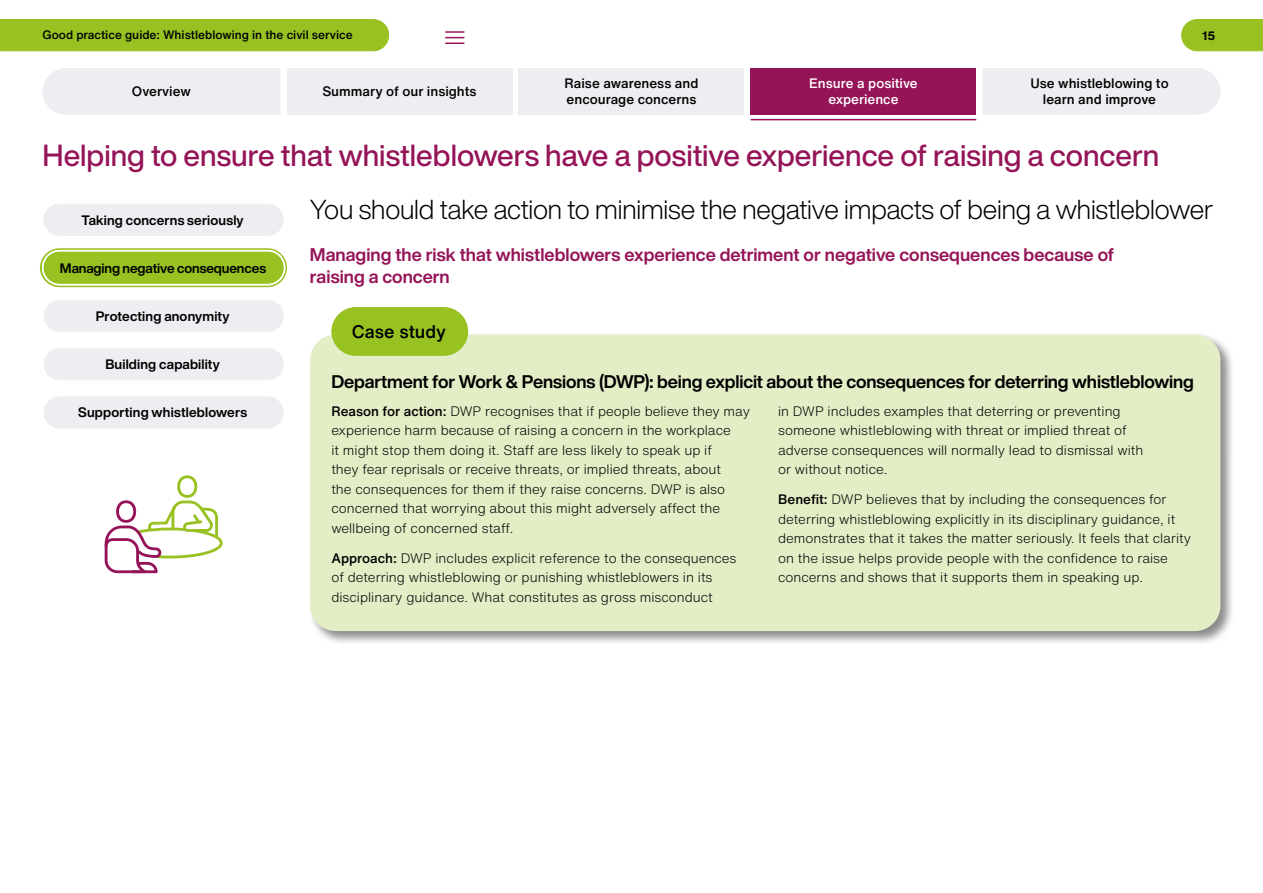
<style>
.page{position:relative;width:1263px;height:893px;background:#fff}
.page>*{position:absolute;margin:0;border:0;box-sizing:border-box;transform-origin:0 0}
.t1{font:500 30px "Helvetica Now Display";color:#951458}
.t2{font:300 27px "Helvetica Now Display";letter-spacing:-.005em;color:#000}
.t3{font:700 18px/22.5px "Helvetica Now Display";color:#951458}
.Insights_heading_3_black{font:700 18px "Helvetica Now Display";letter-spacing:-.01em;color:#000}
.Button_black{font:500 18px "Helvetica Now Text";letter-spacing:-.005em;color:#000}
.Insights_body_text{font:300 13.5px/19.5px "Helvetica Now Text";color:#000}
.t4{font:700 13.5px "Helvetica Now Display";letter-spacing:.01em;color:#000}
.t5{font:500 13.5px/16.5px "Helvetica Now Text";color:#000}
.t6{font:500 13.5px/16.5px "Helvetica Now Text";color:#fff;text-align:center}
.t7{font:500 12px "Helvetica Now Text";color:#000}
.t8{font:700 12px "Helvetica Now Text";color:#000}
.s1{font-weight:500}
</style>
<div class="page">
<div style="left:287px;top:68px;width:225px;height:47px;background:#eeedf2"></div>
<div style="left:519px;top:68px;width:225px;height:47px;background:#eeedf2"></div>
<div style="left:751px;top:68px;width:225px;height:47px;background:#951458"></div>
<hr style="left:751px;top:119px;width:225px;height:1px;background:#951458">
<div style="left:43px;top:68px;width:237px;height:47px;background:#eeedf2"></div>
<div style="left:983px;top:68px;width:237px;height:47px;background:#eeedf2"></div>
<svg style="left:446px;top:31px;width:18px;height:13px"></svg>
<svg style="left:1181px;top:19px;width:82px;height:32px;background:#9cc42b"></svg>
<div style="left:0;top:19px;width:389px;height:32px;background:#98c222"></div>
<div style="left:308px;top:333px;width:926px;height:312px;background:#000;opacity:.45"></div>
<div style="left:310px;top:335px;width:910px;height:296px;background:#e3edc6;border-radius:26px"></div>
<div style="left:331px;top:307px;width:137px;height:49px;background:#98c222;border-radius:24px"></div>
<div style="left:43px;top:299px;width:242px;height:34px;background:#eeedf2;border-radius:17px"></div>
<div style="left:43px;top:347px;width:242px;height:34px;background:#eeedf2;border-radius:17px"></div>
<div style="left:43px;top:395px;width:242px;height:34px;background:#eeedf2;border-radius:17px"></div>
<svg style="left:40px;top:248px;width:247px;height:39px"></svg>
<div style="left:43px;top:251px;width:242px;height:34px;background:#98c222;border-radius:17px"></div>
<div style="left:43px;top:203px;width:241px;height:34px;background:#eeedf2;border-radius:17px"></div>
<svg style="left:105px;top:475px;width:118px;height:98px"></svg>
<div style="left:42px;top:298px;width:243px;height:36px;border:2px solid #fff;border-radius:17px"></div>
<div style="left:42px;top:346px;width:243px;height:36px;border:2px solid #fff;border-radius:17px"></div>
<div style="left:42px;top:395px;width:243px;height:35px;border:2px solid #fff;border-radius:17px"></div>
<div style="left:42px;top:250px;width:243px;height:35px;border:2px solid #fff;border-radius:17px"></div>
<div style="left:42px;top:202px;width:243px;height:35px;border:2px solid #fff;border-radius:17px"></div>
<p class="t7" style="left:43px;top:26px;width:312px">Good practice guide: Whistleblowing in the civil service</p>
<p class="t8" style="left:1202px;top:27px;width:15px">15</p>
<p class="t5" style="left:132px;top:83px;width:60px">Overview</p>
<p class="t5" style="left:1030px;top:75px;width:140px;text-align:center">Use whistleblowing to learn and improve</p>
<p class="t5" style="left:322px;top:83px;width:156px">Summary of our insights</p>
<p class="t5" style="left:564px;top:75px;width:136px">Raise awareness and encourage concerns</p>
<p class="t6" style="left:809px;top:75px;width:110px">Ensure a positive experience</p>
<h1 class="t1" style="left:43px;top:135px;width:1118px">Helping to ensure that whistleblowers have a positive experience of raising a concern</h1>
<p class="t4" style="left:81px;top:210px;width:164px">Taking concerns seriously</p>
<p class="t4" style="left:60px;top:258px;width:208px">Managing negative consequences</p>
<p class="t4" style="left:96px;top:307px;width:135px">Protecting anonymity</p>
<p class="t4" style="left:105px;top:355px;width:116px">Building capability</p>
<p class="t4" style="left:78px;top:403px;width:170px">Supporting whistleblowers</p>
<h2 class="t2" style="left:310px;top:191px;width:905px">You should take action to minimise the negative impacts of being a whistleblower</h2>
<h3 class="t3" style="left:310px;top:243px;width:806px">Managing the risk that whistleblowers experience detriment or negative consequences because of raising a concern</h3>
<p class="Button_black" style="left:352px;top:318px;width:96px">Case study</p>
<p class="Insights_heading_3_black" style="left:331px;top:369px;width:864px">Department for Work &amp; Pensions (DWP): being explicit about the consequences for deterring whistleblowing</p>
<p class="Insights_body_text" style="left:331px;top:401px;width:420px"><span class="s1">Reason for action:</span> DWP recognises that if people believe they may experience harm because of raising a concern in the workplace<br>it might stop them doing it. Staff are less likely to speak up if<br>they fear reprisals or receive threats, or implied threats, about<br>the consequences for them if they raise concerns. DWP is also concerned that worrying about this might adversely affect the wellbeing of concerned staff.</p>
<p class="Insights_body_text" style="left:331px;top:548px;width:407px"><span class="s1">Approach:</span> DWP includes explicit reference to the consequences of deterring whistleblowing or punishing whistleblowers in its disciplinary guidance. What constitutes as gross misconduct</p>
<p class="Insights_body_text" style="left:778px;top:401px;width:367px">in DWP includes examples that deterring or preventing someone whistleblowing with threat or implied threat of adverse consequences will normally lead to dismissal with or without notice.</p>
<p class="Insights_body_text" style="left:778px;top:489px;width:414px"><span class="s1">Benefit:</span> DWP believes that by including the consequences for deterring whistleblowing explicitly in its disciplinary guidance, it demonstrates that it takes the matter seriously. It feels that clarity on the issue helps provide people with the confidence to raise concerns and shows that it supports them in speaking up.</p>
</div>
